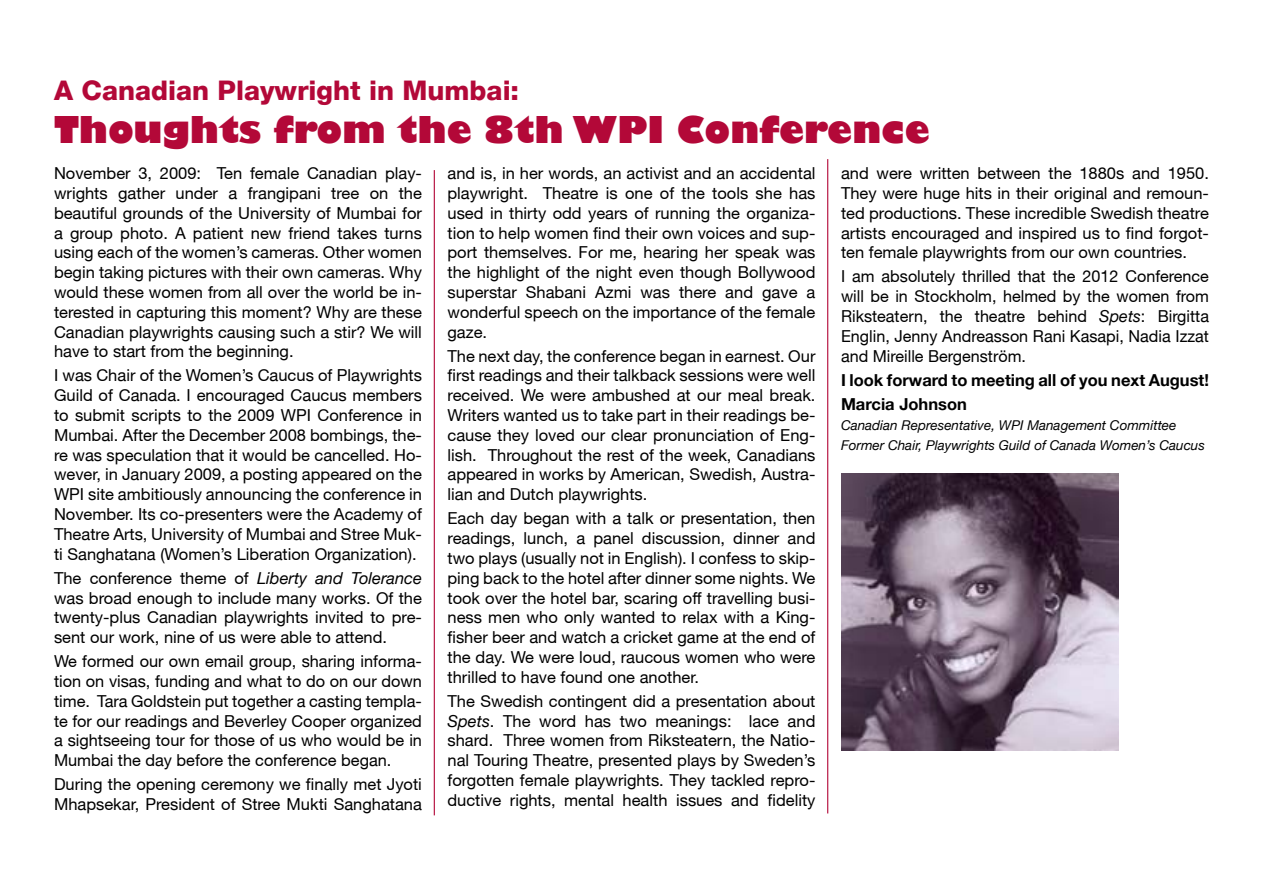
<style>
.page{position:relative;width:1263px;height:893px;background:#fff}
.page>*{position:absolute;margin:0;border:0;box-sizing:border-box;transform-origin:0 0}
.t1{font:800 36px "Gill Sans";color:#b30838}
.t2{font:800 27px "Helvetica Neue";color:#b30838}
.t3{font:16.5px/19.8px "Helvetica Neue";color:#000;text-align:justify}
.t4{font:700 16.5px/24px "Helvetica Neue";color:#000}
.t5{font:italic 13.5px/19.8px "Helvetica Neue";color:#000}
.s1{font-style:italic}
</style>
<div class="page">
<hr style="left:434px;top:170px;width:1px;height:645px;background:#b30838">
<hr style="left:827px;top:159px;width:1px;height:654px;background:#b30838">
<img style="left:841px;top:474px;width:277px;height:277px">
<h2 class="t2" style="left:54px;top:74px;width:467px">A Canadian Playwright in Mumbai:</h2>
<h1 class="t1" style="left:54px;top:107px;width:877px">Thoughts from the 8th WPI Conference</h1>
<p class="t3" style="left:54px;top:163px;width:369px">November 3, 2009: Ten female Canadian play&shy;wrights gather under a frangipani tree on the beautiful grounds of the University of Mumbai for a group photo. A patient new friend takes turns using each of the women’s cameras. Other women begin taking pictures with their own cameras. Why would these women from all over the world be in&shy;terested in capturing this moment? Why are these Canadian playwrights causing such a stir? We will have to start from the beginning.</p>
<p class="t3" style="left:54px;top:365px;width:369px">I was Chair of the Women’s Caucus of Playwrights Guild of Canada. I encouraged Caucus members to submit scripts to the 2009 WPI Conference in Mumbai. After the December 2008 bombings, the&shy;re was speculation that it would be cancelled. Ho&shy;wever, in January 2009, a posting appeared on the WPI site ambitiously announcing the conference in November. Its co-presenters were the Academy of Theatre Arts, University of Mumbai and Stree Muk&shy;ti Sanghatana (Women’s Liberation Organization).</p>
<p class="t3" style="left:54px;top:568px;width:369px">The conference theme of <span class="s1">Liberty and Tolerance </span>was broad enough to include many works. Of the twenty-plus Canadian playwrights invited to pre&shy;sent our work, nine of us were able to attend.</p>
<p class="t3" style="left:54px;top:651px;width:369px">We formed our own email group, sharing informa&shy;tion on visas, funding and what to do on our down time. Tara Goldstein put together a casting templa&shy;te for our readings and Beverley Cooper organized a sightseeing tour for those of us who would be in Mumbai the day before the conference began.</p>
<p class="t3" style="left:54px;top:774px;width:369px">During the opening ceremony we finally met Jyoti<br>Mhapsekar, President of Stree Mukti Sanghatana</p>
<p class="t3" style="left:447px;top:163px;width:369px">and is, in her words, an activist and an accidental playwright. Theatre is one of the tools she has used in thirty odd years of running the organiza&shy;tion to help women find their own voices and sup&shy;port themselves. For me, hearing her speak was the highlight of the night even though Bollywood superstar Shabani Azmi was there and gave a wonderful speech on the importance of the female gaze.</p>
<p class="t3" style="left:447px;top:346px;width:369px">The next day, the conference began in earnest. Our first readings and their talkback sessions were well received. We were ambushed at our meal break.<br>Writers wanted us to take part in their readings be&shy;cause they loved our clear pronunciation of Eng&shy;lish. Throughout the rest of the week, Canadians appeared in works by American, Swedish, Austra&shy;lian and Dutch playwrights.</p>
<p class="t3" style="left:447px;top:508px;width:369px">Each day began with a talk or presentation, then readings, lunch, a panel discussion, dinner and two plays (usually not in English). I confess to skip&shy;ping back to the hotel after dinner some nights. We took over the hotel bar, scaring off travelling busi&shy;ness men who only wanted to relax with a King&shy;fisher beer and watch a cricket game at the end of the day. We were loud, raucous women who were thrilled to have found one another.</p>
<p class="t3" style="left:447px;top:691px;width:369px">The Swedish contingent did a presentation about <span class="s1">Spets</span>. The word has two meanings: lace and shard. Three women from Riksteatern, the Natio&shy;nal Touring Theatre, presented plays by Sweden’s forgotten female playwrights. They tackled repro&shy;ductive rights, mental health issues and fidelity</p>
<p class="t3" style="left:841px;top:163px;width:369px">and were written between the 1880s and 1950.<br>They were huge hits in their original and remoun&shy;ted productions. These incredible Swedish theatre artists encouraged and inspired us to find forgot&shy;ten female playwrights from our own countries.</p>
<p class="t3" style="left:841px;top:266px;width:369px">I am absolutely thrilled that the 2012 Conference will be in Stockholm, helmed by the women from Riksteatern, the theatre behind <span class="s1">Spets</span>: Birgitta Englin, Jenny Andreasson Rani Kasapi, Nadia Izzat and Mireille Bergenström.</p>
<p class="t4" style="left:841px;top:367px;width:369px">I look forward to meeting all of you next August!<br>Marcia Johnson</p>
<p class="t5" style="left:841px;top:415px;width:365px">Canadian Representative, WPI Management Committee<br>Former Chair, Playwrights Guild of Canada Women’s Caucus</p>
</div>
